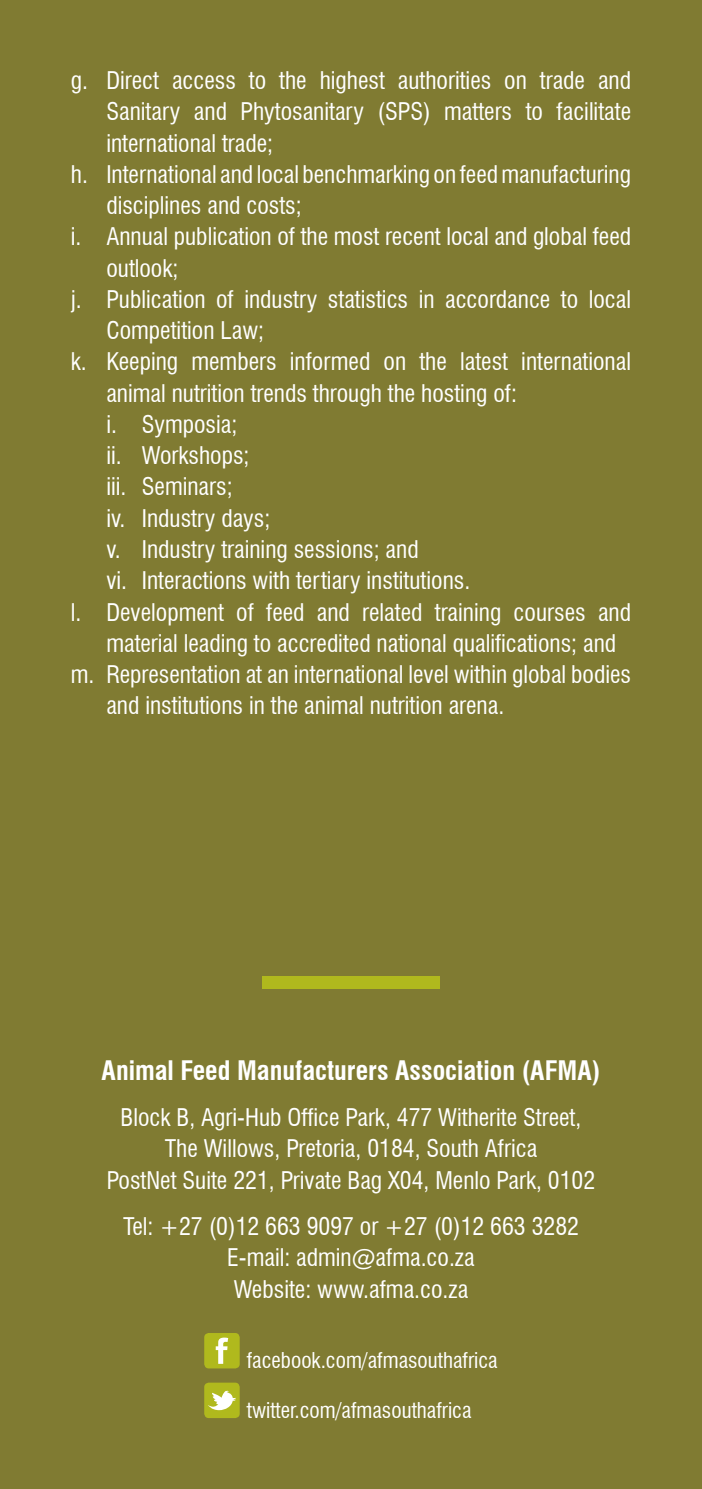
<style>
.page{position:relative;width:702px;height:1489px;background:#fff}
.page>*{position:absolute;margin:0;border:0;box-sizing:border-box;transform-origin:0 0}
.t1{font:700 condensed 26.25px "Swiss 721 BT";color:#fff}
.t2{font:condensed 23.75px/31.2px "Swiss 721 BT";color:#fff;text-align:center}
.t3{font:condensed 21.25px "Swiss 721 BT";color:#fff}
</style>
<div class="page">
<div style="left:0;top:0;width:702px;height:1488px;background:#807b32"></div>
<div style="left:204px;top:1332px;width:36px;height:36px;background:#b0b91d;border-radius:5px"></div>
<svg style="left:216px;top:1337px;width:12px;height:26px"></svg>
<div style="left:204px;top:1382px;width:36px;height:35px;background:#b0b91d;border-radius:5px"></div>
<svg style="left:208px;top:1390px;width:28px;height:19px"></svg>
<div style="left:262px;top:976px;width:177px;height:13px;background:#b0b91d"></div>
<p class="t2" style="left:71px;top:65px;width:561px">g. Direct access to the highest authorities on trade and</p>
<p class="t2" style="left:106px;top:96px;width:526px">Sanitary and Phytosanitary (SPS) matters to facilitate</p>
<p class="t2" style="left:106px;top:127px;width:168px">international trade;</p>
<p class="t2" style="left:71px;top:158px;width:561px">h. International and local benchmarking on feed manufacturing</p>
<p class="t2" style="left:106px;top:190px;width:197px">disciplines and costs;</p>
<p class="t2" style="left:71px;top:221px;width:561px">i. Annual publication of the most recent local and global feed</p>
<p class="t2" style="left:106px;top:252px;width:74px">outlook;</p>
<p class="t2" style="left:71px;top:283px;width:561px">j. Publication of industry statistics in accordance to local</p>
<p class="t2" style="left:106px;top:315px;width:159px">Competition Law;</p>
<p class="t2" style="left:71px;top:346px;width:561px">k. Keeping members informed on the latest international</p>
<p class="t2" style="left:106px;top:377px;width:412px">animal nutrition trends through the hosting of:</p>
<p class="t2" style="left:106px;top:408px;width:133px">i. Symposia;</p>
<p class="t2" style="left:106px;top:440px;width:145px">ii. Workshops;</p>
<p class="t2" style="left:106px;top:471px;width:128px">iii. Seminars;</p>
<p class="t2" style="left:106px;top:502px;width:165px">iv. Industry days;</p>
<p class="t2" style="left:106px;top:533px;width:314px">v. Industry training sessions; and</p>
<p class="t2" style="left:106px;top:565px;width:365px">vi. Interactions with tertiary institutions.</p>
<p class="t2" style="left:71px;top:596px;width:561px">l. Development of feed and related training courses and</p>
<p class="t2" style="left:106px;top:627px;width:511px">material leading to accredited national qualifications; and</p>
<p class="t2" style="left:71px;top:658px;width:561px">m. Representation at an international level within global bodies</p>
<p class="t2" style="left:106px;top:690px;width:399px">and institutions in the animal nutrition arena.</p>
<p class="t1" style="left:102px;top:1054px;width:500px">Animal Feed Manufacturers Association (AFMA)</p>
<p class="t2" style="left:107px;top:1101px;width:490px">Block B, Agri-Hub Office Park, 477 Witherite Street,<br>The Willows, Pretoria, 0184, South Africa<br>PostNet Suite 221, Private Bag X04, Menlo Park, 0102</p>
<p class="t2" style="left:123px;top:1210px;width:457px">Tel: +27 (0)12 663 9097 or +27 (0)12 663 3282<br>E-mail: admin@afma.co.za<br>Website: www.afma.co.za</p>
<p class="t3" style="left:247px;top:1347px;width:252px">facebook.com/afmasouthafrica</p>
<p class="t3" style="left:247px;top:1397px;width:226px">twitter.com/afmasouthafrica</p>
</div>
